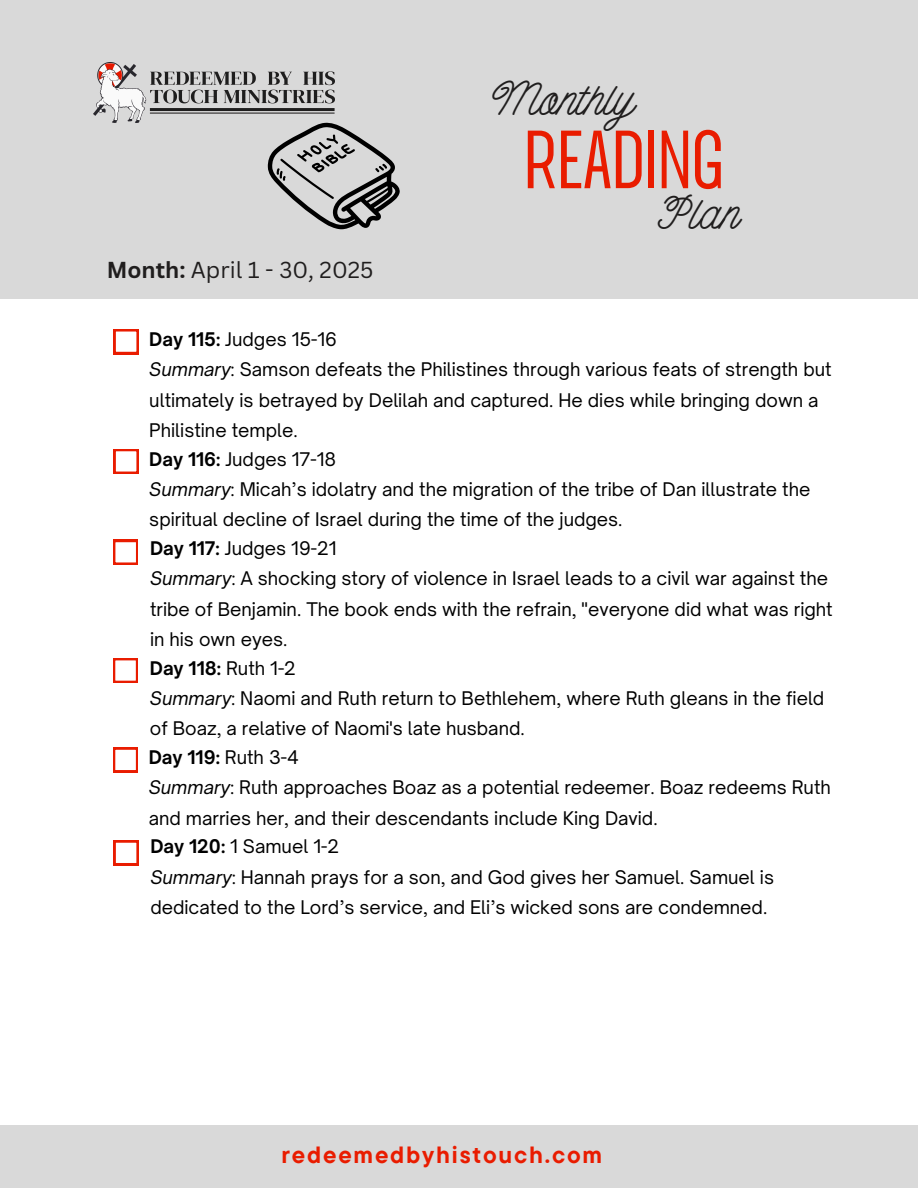
<style>
.page{position:relative;width:918px;height:1188px;background:#fff}
.page>*{position:absolute;margin:0;border:0;box-sizing:border-box;transform-origin:0 0}
.t1{font:72px "TS Damassans";color:#e91c00}
.t2{font:48px "Badhorse Script";color:#201e1e}
.t3{font:700 23.4px "TT Commons Pro";letter-spacing:.08em;color:#e91c00}
.t4{font:22.5px "Canva Sans";color:#201e1e}
.t5{font:18px/30.3px "Open Sauce One";color:#000}
.t6{font:700 18px "Open Sauce One";color:#000}
.s1{font-weight:700}
.s2{font-style:italic}
.s3{font-weight:400}
</style>
<div class="page">
<div style="left:0;top:1125px;width:918px;height:63px;background:#d9d9d9"></div>
<svg style="left:114px;top:329px;width:24px;height:25px"></svg>
<div style="left:0;top:0;width:918px;height:298px;background:#d9d9d9"></div>
<img style="left:93px;top:63px;width:241px;height:59px">
<svg style="left:268px;top:122px;width:132px;height:107px"></svg>
<svg style="left:114px;top:449px;width:24px;height:25px"></svg>
<svg style="left:113px;top:540px;width:25px;height:25px"></svg>
<svg style="left:113px;top:658px;width:25px;height:25px"></svg>
<svg style="left:113px;top:748px;width:25px;height:24px"></svg>
<svg style="left:114px;top:840px;width:24px;height:25px"></svg>
<p class="t4" style="left:107px;top:254px;width:268px"><span class="s1">Month:</span> April 1 - 30, 2025</p>
<h4 class="t2" style="left:484px;top:67px;width:148px">Monthly</h4>
<h1 class="t1" style="left:524px;top:109px;width:201px">READING</h1>
<h2 class="t2" style="left:653px;top:181px;width:85px">Plan</h2>
<p class="t5" style="left:149px;top:324px;width:189px"><span class="s1">Day 115:</span> Judges 15-16</p>
<p class="t5" style="left:149px;top:354px;width:684px"><span class="s2">Summary</span>: Samson defeats the Philistines through various feats of strength but ultimately is betrayed by Delilah and captured. He dies while bringing down a<br>Philistine temple.</p>
<p class="t5" style="left:149px;top:444px;width:189px"><span class="s1">Day 116:</span> Judges 17-18</p>
<p class="t5" style="left:149px;top:474px;width:663px"><span class="s2">Summary</span>: Micah’s idolatry and the migration of the tribe of Dan illustrate the spiritual decline of Israel during the time of the judges.</p>
<p class="t5" style="left:150px;top:533px;width:188px"><span class="s1">Day 117:</span> Judges 19-21</p>
<p class="t5" style="left:150px;top:563px;width:684px"><span class="s2">Summary</span>: A shocking story of violence in Israel leads to a civil war against the tribe of Benjamin. The book ends with the refrain, "everyone did what was right in his own eyes.</p>
<p class="t6" style="left:150px;top:657px;width:147px">Day 118: <span class="s3">Ruth 1-2</span></p>
<p class="t5" style="left:150px;top:683px;width:676px"><span class="s2">Summary</span>: Naomi and Ruth return to Bethlehem, where Ruth gleans in the field of Boaz, a relative of Naomi's late husband.</p>
<p class="t6" style="left:149px;top:746px;width:152px">Day 119: <span class="s3">Ruth 3-4</span></p>
<p class="t5" style="left:149px;top:772px;width:684px"><span class="s2">Summary</span>: Ruth approaches Boaz as a potential redeemer. Boaz redeems Ruth and marries her, and their descendants include King David.</p>
<p class="t5" style="left:150px;top:831px;width:190px"><span class="s1">Day 120:</span> 1 Samuel 1-2</p>
<p class="t5" style="left:150px;top:862px;width:625px"><span class="s2">Summary</span>: Hannah prays for a son, and God gives her Samuel. Samuel is dedicated to the Lord’s service, and Eli’s wicked sons are condemned.</p>
<h2 class="t3" style="left:281px;top:1139px;width:322px">redeemedbyhistouch.com</h2>
</div>
